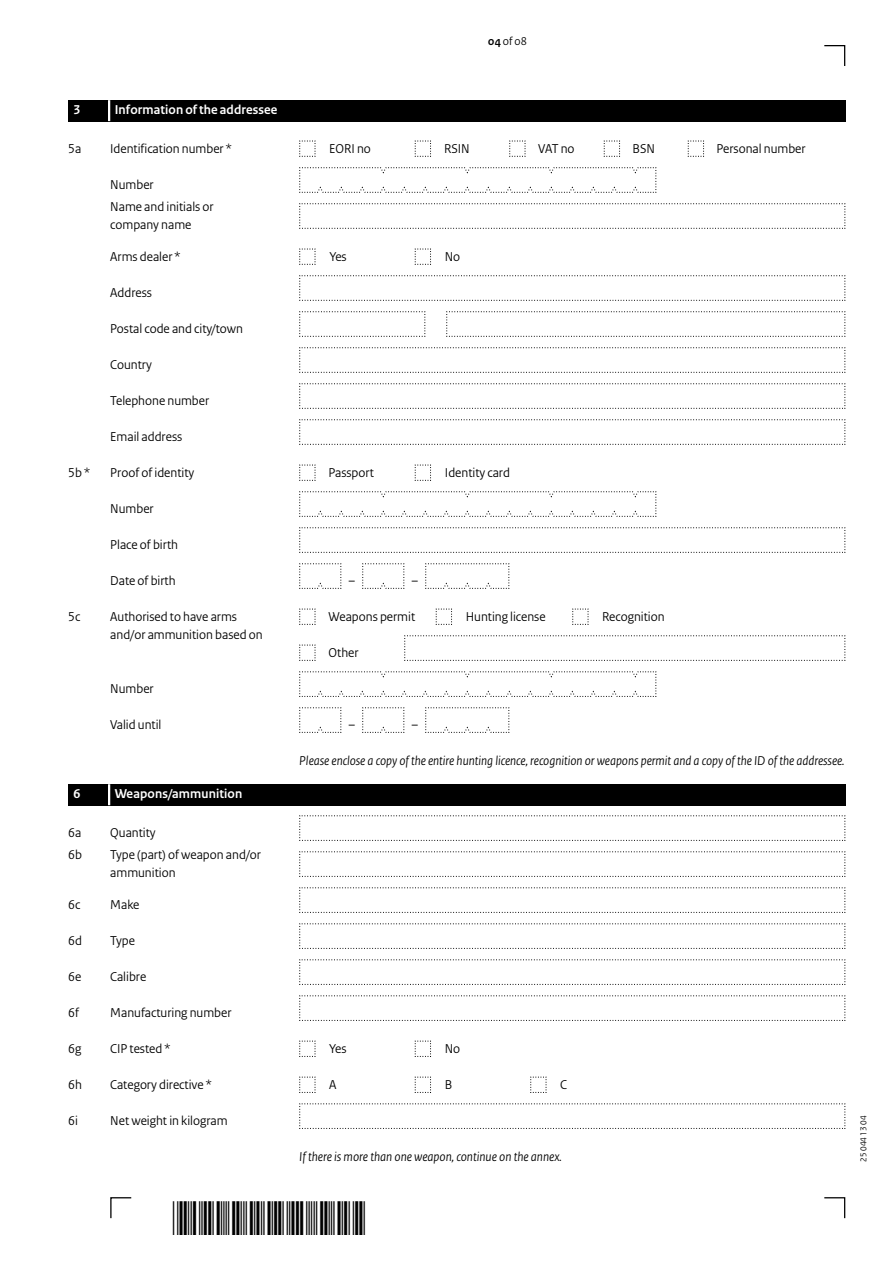
<style>
.page{position:relative;width:893px;height:1263px;background:#fff}
.page>*{position:absolute;margin:0;border:0;box-sizing:border-box;transform-origin:0 0}
.t1{font:45px "Symbol";color:#000;scale:.67 1}
.Vraag_Nummer_12{font:13.5px/18px "Rijksoverheid Sans Heading";color:#000}
.Vraag{font:13.5px/18px "Rijksoverheid Sans Heading";color:#000}
.Vraag_geen_inspring{font:italic 13.5px "Rijksoverheid Sans Heading";color:#000}
.Vraag_geen_inspring-2{font:13.5px "Rijksoverheid Sans Heading";color:#000}
.KOP_D_Nummer{font:700 13.5px "Rijksoverheid Sans Heading";letter-spacing:.01em;color:#fff}
.t2{font:12px "Rijksoverheid Sans Heading";color:#000}
.t3{font:9px "Rijksoverheid Sans Heading";color:#000}
.s1{font-weight:700}
</style>
<div class="page">
<svg style="left:824px;top:1197px;width:22px;height:22px"></svg>
<svg style="left:110px;top:1197px;width:22px;height:22px"></svg>
<svg style="left:299px;top:563px;width:43px;height:26px"></svg>
<svg style="left:299px;top:707px;width:43px;height:26px"></svg>
<svg style="left:362px;top:563px;width:43px;height:26px"></svg>
<svg style="left:362px;top:707px;width:43px;height:26px"></svg>
<svg style="left:425px;top:563px;width:85px;height:26px"></svg>
<svg style="left:425px;top:707px;width:85px;height:26px"></svg>
<svg style="left:299px;top:140px;width:17px;height:17px"></svg>
<svg style="left:414px;top:140px;width:17px;height:17px"></svg>
<svg style="left:509px;top:140px;width:17px;height:17px"></svg>
<svg style="left:603px;top:140px;width:17px;height:17px"></svg>
<svg style="left:687px;top:140px;width:17px;height:17px"></svg>
<svg style="left:299px;top:167px;width:358px;height:26px"></svg>
<svg style="left:299px;top:203px;width:547px;height:26px"></svg>
<svg style="left:299px;top:248px;width:17px;height:17px"></svg>
<svg style="left:414px;top:248px;width:17px;height:17px"></svg>
<svg style="left:299px;top:275px;width:547px;height:26px"></svg>
<svg style="left:299px;top:347px;width:547px;height:26px"></svg>
<svg style="left:299px;top:383px;width:547px;height:26px"></svg>
<svg style="left:299px;top:419px;width:547px;height:26px"></svg>
<svg style="left:299px;top:311px;width:127px;height:26px"></svg>
<svg style="left:299px;top:464px;width:17px;height:17px"></svg>
<svg style="left:414px;top:464px;width:17px;height:17px"></svg>
<svg style="left:299px;top:491px;width:358px;height:26px"></svg>
<svg style="left:299px;top:527px;width:547px;height:26px"></svg>
<svg style="left:299px;top:608px;width:17px;height:17px"></svg>
<svg style="left:435px;top:608px;width:17px;height:17px"></svg>
<svg style="left:572px;top:608px;width:17px;height:17px"></svg>
<svg style="left:404px;top:635px;width:442px;height:26px"></svg>
<svg style="left:299px;top:644px;width:17px;height:17px"></svg>
<svg style="left:299px;top:671px;width:358px;height:26px"></svg>
<svg style="left:446px;top:311px;width:400px;height:26px"></svg>
<svg style="left:299px;top:815px;width:547px;height:26px"></svg>
<svg style="left:299px;top:851px;width:547px;height:26px"></svg>
<svg style="left:299px;top:887px;width:547px;height:26px"></svg>
<svg style="left:299px;top:923px;width:547px;height:26px"></svg>
<svg style="left:299px;top:959px;width:547px;height:26px"></svg>
<svg style="left:299px;top:995px;width:547px;height:26px"></svg>
<svg style="left:299px;top:1103px;width:547px;height:26px"></svg>
<svg style="left:299px;top:1040px;width:17px;height:17px"></svg>
<svg style="left:299px;top:1076px;width:17px;height:17px"></svg>
<svg style="left:414px;top:1040px;width:17px;height:17px"></svg>
<svg style="left:414px;top:1076px;width:17px;height:17px"></svg>
<svg style="left:530px;top:1076px;width:17px;height:17px"></svg>
<svg style="left:824px;top:45px;width:22px;height:21px"></svg>
<div style="left:68px;top:100px;width:777px;height:21px;background:#000"></div>
<hr style="left:108px;top:100px;width:2px;height:21px;background:#fff">
<div style="left:68px;top:784px;width:777px;height:21px;background:#000"></div>
<hr style="left:108px;top:784px;width:2px;height:21px;background:#fff">
<p class="t2" style="left:488px;top:34px;width:40px"><span class="s1">04</span> of 08</p>
<h2 class="KOP_D_Nummer" style="left:74px;top:102px;width:8px">3</h2>
<h2 class="KOP_D_Nummer" style="left:115px;top:102px;width:164px">Information of the addressee</h2>
<p class="Vraag_Nummer_12" style="left:68px;top:140px;width:15px">5a</p>
<p class="Vraag_Nummer_12" style="left:110px;top:140px;width:123px">Identification number *</p>
<p class="Vraag_geen_inspring-2" style="left:329px;top:141px;width:43px">EORI no</p>
<p class="Vraag_geen_inspring-2" style="left:444px;top:141px;width:27px">RSIN</p>
<p class="Vraag_geen_inspring-2" style="left:538px;top:141px;width:38px">VAT no</p>
<p class="Vraag_geen_inspring-2" style="left:632px;top:141px;width:24px">BSN</p>
<p class="Vraag_geen_inspring-2" style="left:716px;top:141px;width:91px">Personal number</p>
<p class="Vraag" style="left:110px;top:176px;width:45px">Number</p>
<p class="Vraag" style="left:110px;top:198px;width:105px">Name and initials or company name</p>
<p class="Vraag" style="left:110px;top:248px;width:72px">Arms dealer *</p>
<p class="Vraag_geen_inspring-2" style="left:329px;top:249px;width:19px">Yes</p>
<p class="Vraag_geen_inspring-2" style="left:445px;top:249px;width:17px">No</p>
<p class="Vraag" style="left:110px;top:284px;width:43px">Address</p>
<p class="Vraag" style="left:110px;top:320px;width:134px">Postal code and city/town</p>
<p class="Vraag" style="left:110px;top:356px;width:43px">Country</p>
<p class="Vraag" style="left:110px;top:392px;width:101px">Telephone number</p>
<p class="Vraag" style="left:110px;top:428px;width:74px">Email address</p>
<p class="Vraag_Nummer_12" style="left:68px;top:464px;width:24px">5b*</p>
<p class="Vraag_Nummer_12" style="left:110px;top:464px;width:86px">Proof of identity</p>
<p class="Vraag_geen_inspring-2" style="left:329px;top:465px;width:47px">Passport</p>
<p class="Vraag_geen_inspring-2" style="left:445px;top:465px;width:67px">Identity card</p>
<p class="Vraag" style="left:110px;top:500px;width:45px">Number</p>
<p class="Vraag" style="left:110px;top:536px;width:69px">Place of birth</p>
<p class="Vraag" style="left:110px;top:572px;width:67px">Date of birth</p>
<p class="Vraag_Nummer_12" style="left:68px;top:608px;width:14px">5c</p>
<p class="Vraag_Nummer_12" style="left:110px;top:608px;width:154px">Authorised to have arms and/or ammunition based on</p>
<p class="Vraag_geen_inspring-2" style="left:329px;top:609px;width:88px">Weapons permit</p>
<p class="Vraag_geen_inspring-2" style="left:466px;top:609px;width:81px">Hunting license</p>
<p class="Vraag_geen_inspring-2" style="left:602px;top:609px;width:64px">Recognition</p>
<p class="Vraag_geen_inspring-2" style="left:329px;top:645px;width:31px">Other</p>
<p class="Vraag" style="left:110px;top:680px;width:45px">Number</p>
<p class="Vraag" style="left:110px;top:716px;width:53px">Valid until</p>
<p class="Vraag_geen_inspring" style="left:299px;top:753px;width:547px">Please enclose a copy of the entire hunting licence, recognition or weapons permit and a copy of the ID of the addressee.</p>
<h2 class="KOP_D_Nummer" style="left:74px;top:786px;width:8px">6</h2>
<h2 class="KOP_D_Nummer" style="left:115px;top:786px;width:129px">Weapons/ammunition</h2>
<p class="Vraag_Nummer_12" style="left:68px;top:824px;width:15px">6a</p>
<p class="Vraag_Nummer_12" style="left:110px;top:824px;width:47px">Quantity</p>
<p class="Vraag_Nummer_12" style="left:68px;top:846px;width:15px">6b</p>
<p class="Vraag_Nummer_12" style="left:110px;top:846px;width:152px">Type (part) of weapon and/or ammunition</p>
<p class="Vraag_Nummer_12" style="left:68px;top:896px;width:14px">6c</p>
<p class="Vraag_Nummer_12" style="left:110px;top:896px;width:31px">Make</p>
<p class="Vraag_Nummer_12" style="left:68px;top:932px;width:15px">6d</p>
<p class="Vraag_Nummer_12" style="left:110px;top:932px;width:26px">Type</p>
<p class="Vraag_Nummer_12" style="left:68px;top:968px;width:15px">6e</p>
<p class="Vraag_Nummer_12" style="left:110px;top:968px;width:38px">Calibre</p>
<p class="Vraag_Nummer_12" style="left:68px;top:1004px;width:12px">6f</p>
<p class="Vraag_Nummer_12" style="left:110px;top:1004px;width:123px">Manufacturing number</p>
<p class="Vraag_Nummer_12" style="left:68px;top:1040px;width:15px">6g</p>
<p class="Vraag_Nummer_12" style="left:110px;top:1040px;width:62px">CIP tested*</p>
<p class="Vraag_Nummer_12" style="left:329px;top:1040px;width:19px">Yes</p>
<p class="Vraag_Nummer_12" style="left:445px;top:1040px;width:17px">No</p>
<p class="Vraag_Nummer_12" style="left:68px;top:1076px;width:15px">6h</p>
<p class="Vraag_Nummer_12" style="left:110px;top:1076px;width:103px">Category directive *</p>
<p class="Vraag_Nummer_12" style="left:329px;top:1076px;width:8px">A</p>
<p class="Vraag_Nummer_12" style="left:445px;top:1076px;width:9px">B</p>
<p class="Vraag_Nummer_12" style="left:560px;top:1076px;width:8px">C</p>
<p class="Vraag_Nummer_12" style="left:68px;top:1112px;width:11px">6i</p>
<p class="Vraag_Nummer_12" style="left:110px;top:1112px;width:119px">Net weight in kilogram</p>
<p class="Vraag_geen_inspring" style="left:299px;top:1149px;width:264px">If there is more than one weapon, continue on the annex.</p>
<p class="Vraag_Nummer_12" style="left:348px;top:572px;width:8px">–</p>
<p class="Vraag_Nummer_12" style="left:411px;top:572px;width:8px">–</p>
<p class="Vraag_Nummer_12" style="left:348px;top:716px;width:8px">–</p>
<p class="Vraag_Nummer_12" style="left:411px;top:716px;width:8px">–</p>
<h1 class="t1" style="left:243px;top:1193px;width:158px">✔✔✓✔</h1>
<p class="t3" style="left:858px;top:1161px;width:47px;rotate:-90deg">25 044 13 04</p>
</div>
